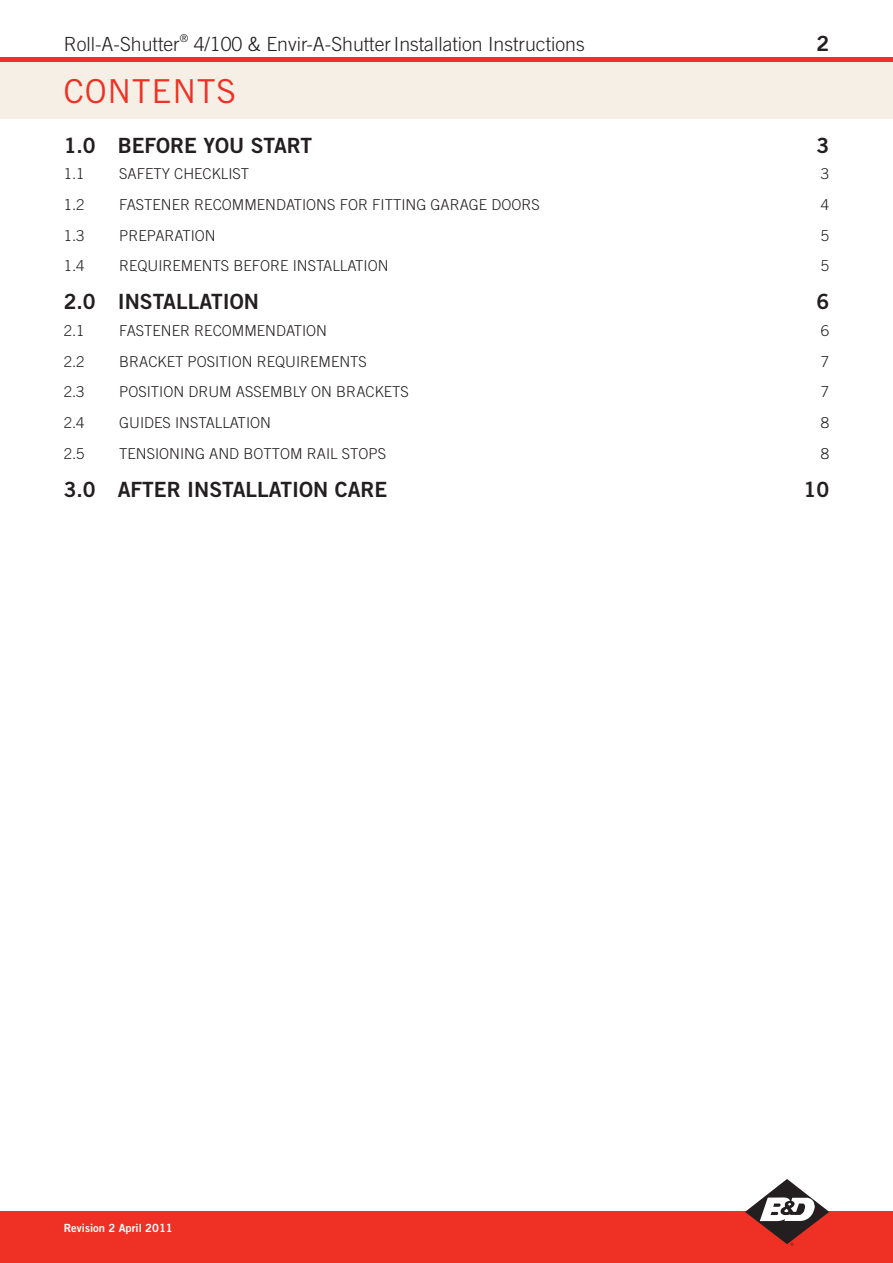
<style>
.page{position:relative;width:893px;height:1263px;background:#fff}
.page>*{position:absolute;margin:0;border:0;box-sizing:border-box;transform-origin:0 0}
.t1{font:33px "Trade Gothic";letter-spacing:.025em;color:#ee3124}
.t2{font:21px "Trade Gothic Bold Two";color:#231f20}
.t3{font:300 19.5px "Trade Gothic";color:#231f20}
.t4{font:300 15px "Trade Gothic";color:#231f20}
.t5{font:11.25px "Trade Gothic Bold Two";color:#fff}
</style>
<div class="page">
<div style="left:0;top:62px;width:893px;height:57px;background:#f6efe5"></div>
<div style="left:0;top:57px;width:893px;height:5px;background:#ee3124"></div>
<div style="left:0;top:1212px;width:893px;height:51px;background:#ee3124"></div>
<svg style="left:745px;top:1179px;width:84px;height:67px"></svg>
<h3 class="t3" style="left:64px;top:37px;width:522px">Roll-A-Shutter<sup>®</sup> 4/100 &amp; Envir-A-ShutterInstallation Instructions</h3>
<h2 class="t2" style="left:816px;top:36px;width:14px">2</h2>
<h1 class="t1" style="left:64px;top:79px;width:174px">CONTENTS</h1>
<h2 class="t2" style="left:64px;top:137px;width:250px">1.0 BEFORE YOU START</h2>
<h2 class="t2" style="left:816px;top:137px;width:14px">3</h2>
<p class="t4" style="left:64px;top:168px;width:22px">1.1</p>
<p class="t4" style="left:119px;top:168px;width:132px">SAFETY CHECKLIST</p>
<p class="t4" style="left:821px;top:168px;width:10px">3</p>
<p class="t4" style="left:64px;top:199px;width:22px">1.2</p>
<p class="t4" style="left:119px;top:199px;width:422px">FASTENER RECOMMENDATIONS FOR FITTING GARAGE DOORS</p>
<p class="t4" style="left:821px;top:199px;width:10px">4</p>
<p class="t4" style="left:64px;top:230px;width:22px">1.3</p>
<p class="t4" style="left:119px;top:230px;width:98px">PREPARATION</p>
<p class="t4" style="left:821px;top:230px;width:10px">5</p>
<p class="t4" style="left:64px;top:261px;width:22px">1.4</p>
<p class="t4" style="left:119px;top:261px;width:271px">REQUIREMENTS BEFORE INSTALLATION</p>
<p class="t4" style="left:821px;top:261px;width:10px">5</p>
<h2 class="t2" style="left:64px;top:294px;width:197px">2.0 INSTALLATION</h2>
<h2 class="t2" style="left:816px;top:294px;width:14px">6</h2>
<p class="t4" style="left:64px;top:325px;width:22px">2.1</p>
<p class="t4" style="left:119px;top:325px;width:209px">FASTENER RECOMMENDATION</p>
<p class="t4" style="left:821px;top:325px;width:10px">6</p>
<p class="t4" style="left:64px;top:356px;width:22px">2.2</p>
<p class="t4" style="left:119px;top:356px;width:249px">BRACKET POSITION REQUIREMENTS</p>
<p class="t4" style="left:821px;top:356px;width:10px">7</p>
<p class="t4" style="left:64px;top:387px;width:22px">2.3</p>
<p class="t4" style="left:119px;top:387px;width:291px">POSITION DRUM ASSEMBLY ON BRACKETS</p>
<p class="t4" style="left:821px;top:387px;width:10px">7</p>
<p class="t4" style="left:64px;top:417px;width:22px">2.4</p>
<p class="t4" style="left:119px;top:417px;width:153px">GUIDES INSTALLATION</p>
<p class="t4" style="left:821px;top:417px;width:10px">8</p>
<p class="t4" style="left:64px;top:448px;width:22px">2.5</p>
<p class="t4" style="left:119px;top:448px;width:268px">TENSIONING AND BOTTOM RAIL STOPS</p>
<p class="t4" style="left:821px;top:448px;width:10px">8</p>
<h2 class="t2" style="left:64px;top:482px;width:325px">3.0 AFTER INSTALLATION CARE</h2>
<h2 class="t2" style="left:803px;top:482px;width:27px">10</h2>
<p class="t5" style="left:64px;top:1224px;width:111px">Revision 2 April 2011</p>
</div>
